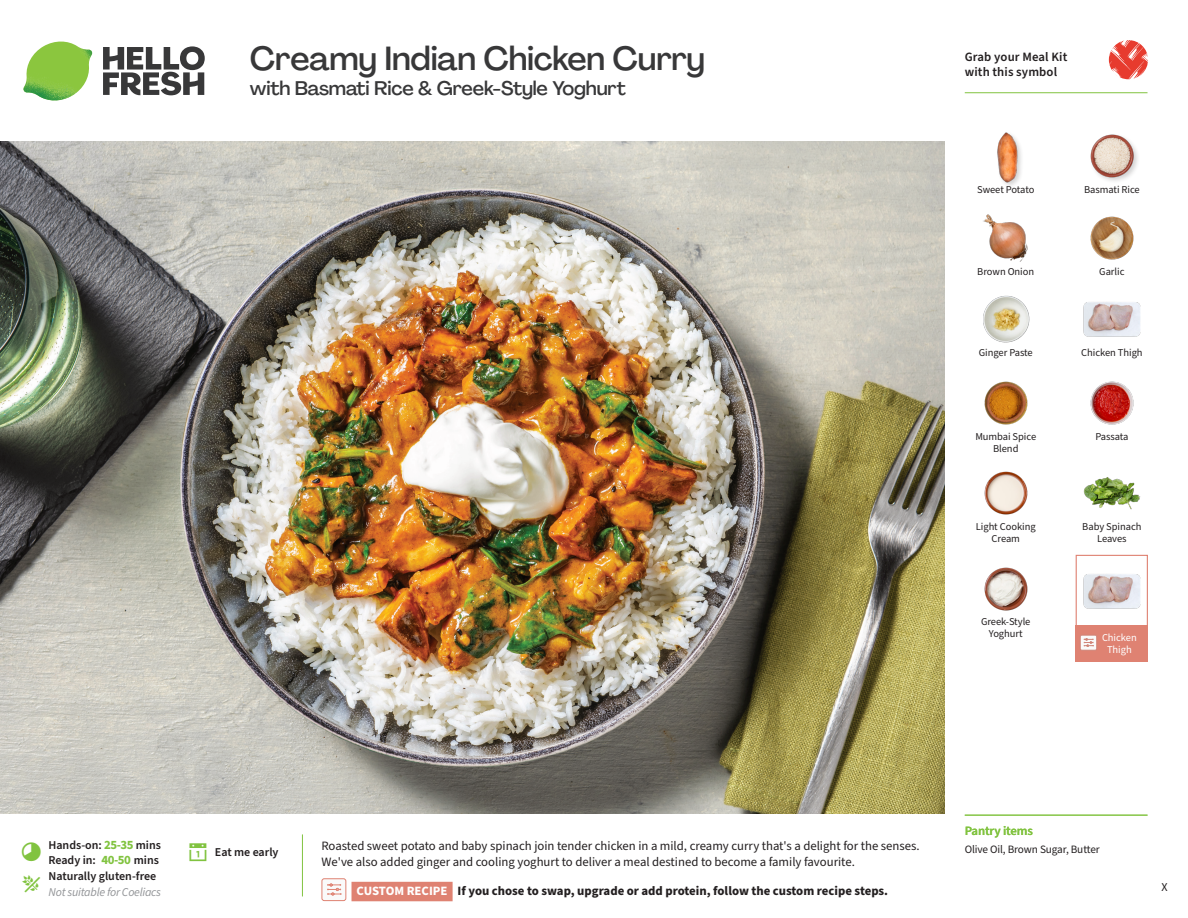
<style>
.page{position:relative;width:1188px;height:918px;background:#fff}
.page>*{position:absolute;margin:0;border:0;box-sizing:border-box;transform-origin:0 0}
._15_Titel_UK{font:500 33px "Agrandir";letter-spacing:-.01em;color:#383839}
._15_Titel_UK-2{font:500 19.5px "Agrandir";letter-spacing:-.01em;color:#383839}
.Step_6_Text_AU{font:12.75px/16.5px "Source Sans Pro";color:#231f20}
.Step_6_Text_AU-2{font:700 12.75px "Source Sans Pro";color:#231f20}
.t1{font:600 12.75px/15px "Source Sans Pro";letter-spacing:.01em;color:#231f20}
._04_Headers_Front{font:600 12.75px "Source Sans Pro";letter-spacing:-.01em;color:#81c340}
._04_Intro{font:600 12px "Source Sans Pro";color:#231f20}
._04_Intro-2{font:italic 12px "Source Sans Pro";letter-spacing:-.02em;color:#939598}
.t2{font:12px "Source Sans Pro";color:#231f20}
._05_Pantry{font:11.25px "Source Sans Pro";letter-spacing:-.01em;color:#231f20}
._18_FRONT_ingredient{font:10.5px/12px "Source Sans Pro";letter-spacing:-.005em;color:#231f20;text-align:center}
._18_FRONT_ingredient-2{font:10.5px/12px "Source Sans Pro";letter-spacing:-.005em;color:#fff;text-align:center}
.s1{font-weight:700;font-size:12.75px;color:#81c340}
.s2{color:#fff}
</style>
<div class="page">
<svg style="left:103px;top:46px;width:102px;height:49px"></svg>
<img style="left:23px;top:42px;width:69px;height:59px">
<div style="left:1076px;top:625px;width:72px;height:37px;background:#df8272"></div>
<div style="left:1080px;top:635px;width:17px;height:15px;background:#fafafa;border-radius:2px"></div>
<div style="left:1080px;top:635px;width:17px;height:15px;border:1px solid #d08477;border-radius:2px"></div>
<svg style="left:1084px;top:638px;width:10px;height:9px"></svg>
<div style="left:1076px;top:555px;width:72px;height:72px;border:1px solid #df8272"></div>
<svg style="left:302px;top:834px;width:151px;height:67px"></svg>
<img style="left:0;top:142px;width:945px;height:672px">
<img style="left:1083px;top:302px;width:58px;height:35px">
<img style="left:1090px;top:381px;width:44px;height:44px">
<img style="left:984px;top:381px;width:44px;height:44px">
<img style="left:984px;top:471px;width:44px;height:44px">
<img style="left:1083px;top:574px;width:58px;height:35px">
<img style="left:984px;top:567px;width:44px;height:44px">
<img style="left:983px;top:296px;width:46px;height:46px">
<img style="left:983px;top:214px;width:45px;height:48px">
<img style="left:1090px;top:216px;width:44px;height:44px">
<img style="left:997px;top:132px;width:24px;height:53px">
<img style="left:1090px;top:134px;width:48px;height:47px">
<img style="left:1083px;top:477px;width:58px;height:33px">
<hr style="left:965px;top:815px;width:183px;height:1px;background:#81c340">
<div style="left:322px;top:879px;width:24px;height:22px;background:#fafafa;border-radius:2px"></div>
<div style="left:322px;top:878px;width:24px;height:23px;border:1px solid #df8272;border-radius:2px"></div>
<svg style="left:327px;top:883px;width:15px;height:13px"></svg>
<svg style="left:1091px;top:40px;width:57px;height:54px"></svg>
<hr style="left:965px;top:92px;width:183px;height:1px;background:#81c340">
<p class="_15_Titel_UK" style="left:250px;top:38px;width:457px">Creamy Indian Chicken Curry</p>
<p class="_15_Titel_UK-2" style="left:250px;top:76px;width:378px">with Basmati Rice &amp; Greek-Style Yoghurt</p>
<p class="t1" style="left:965px;top:50px;width:104px">Grab your Meal Kit with this symbol</p>
<p class="_18_FRONT_ingredient" style="left:977px;top:183px;width:59px">Sweet Potato</p>
<p class="_18_FRONT_ingredient" style="left:1084px;top:183px;width:57px">Basmati Rice</p>
<p class="_18_FRONT_ingredient" style="left:977px;top:266px;width:58px">Brown Onion</p>
<p class="_18_FRONT_ingredient" style="left:1099px;top:266px;width:27px">Garlic</p>
<p class="_18_FRONT_ingredient" style="left:979px;top:347px;width:55px">Ginger Paste</p>
<p class="_18_FRONT_ingredient" style="left:1081px;top:347px;width:63px">Chicken Thigh</p>
<p class="_18_FRONT_ingredient" style="left:975px;top:431px;width:62px">Mumbai Spice<br>Blend</p>
<p class="_18_FRONT_ingredient" style="left:976px;top:520px;width:61px">Light Cooking<br>Cream</p>
<p class="_18_FRONT_ingredient" style="left:981px;top:616px;width:51px">Greek-Style<br>Yoghurt</p>
<p class="_18_FRONT_ingredient" style="left:1095px;top:431px;width:35px">Passata</p>
<p class="_18_FRONT_ingredient" style="left:1082px;top:520px;width:61px">Baby Spinach<br>Leaves</p>
<p class="_18_FRONT_ingredient-2" style="left:1102px;top:631px;width:36px">Chicken<br>Thigh</p>
<p class="_04_Intro" style="left:48px;top:837px;width:114px">Hands-on: <span class="s1">25-35</span> mins</p>
<p class="_04_Intro" style="left:48px;top:852px;width:112px">Ready in: <span class="s1">40-50</span> mins</p>
<p class="_04_Intro" style="left:49px;top:868px;width:109px">Naturally gluten-free</p>
<p class="_04_Intro-2" style="left:49px;top:884px;width:114px">Not suitable for Coeliacs</p>
<p class="_04_Intro" style="left:215px;top:844px;width:65px">Eat me early</p>
<p class="Step_6_Text_AU" style="left:322px;top:837px;width:600px">Roasted sweet potato and baby spinach join tender chicken in a mild, creamy curry that's a delight for the senses.<br>We've also added ginger and cooling yoghurt to deliver a meal destined to become a family favourite.</p>
<p class="Step_6_Text_AU-2" style="left:357px;top:882px;width:533px"><span class="s2">CUSTOM RECIPE</span> If you chose to swap, upgrade or add protein, follow the custom recipe steps.</p>
<p class="_04_Headers_Front" style="left:965px;top:822px;width:70px">Pantry items</p>
<p class="_05_Pantry" style="left:965px;top:842px;width:136px">Olive Oil, Brown Sugar, Butter</p>
<p class="t2" style="left:1162px;top:879px;width:8px">X</p>
</div>
